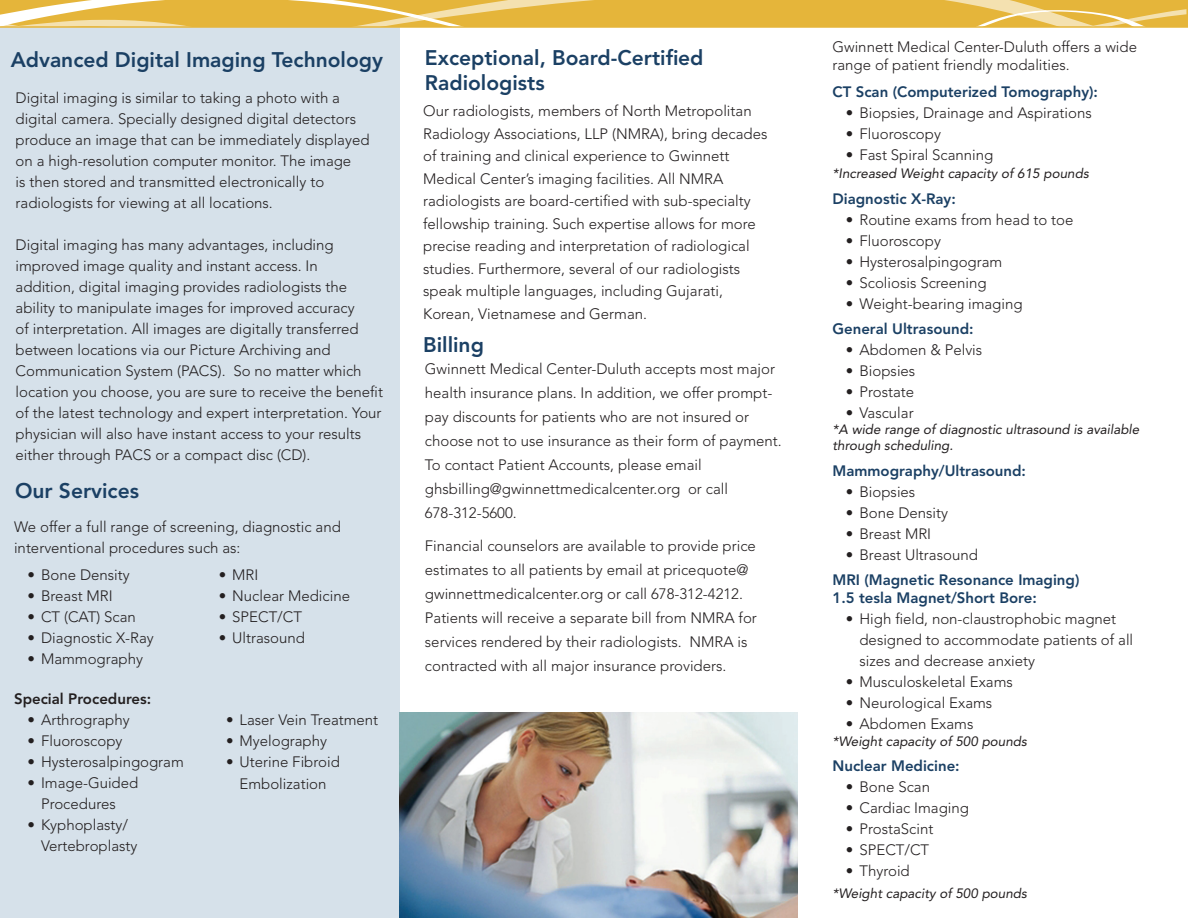
<style>
.page{position:relative;width:1188px;height:918px;background:#fff}
.page>*{position:absolute;margin:0;border:0;box-sizing:border-box;transform-origin:0 0}
.t1{font:800 21px "Avenir LT Std";color:#1b4064}
.t2{font:300 15px/21px "Avenir LT Std";color:#231f20}
.t3{font:800 15px/18px "Avenir LT Std";color:#1b4064}
.t4{font:800 15px "Avenir LT Std";color:#231f20}
.t5{font:italic 13.5px/16.2px "Avenir LT Std";color:#231f20}
</style>
<div class="page">
<div style="left:0;top:0;width:399px;height:918px;background:#d6e1ea"></div>
<svg style="left:0;top:0;width:1188px;height:28px"></svg>
<img style="left:399px;top:712px;width:399px;height:206px">
<p class="t1" style="left:11px;top:47px;width:374px">Advanced Digital Imaging Technology</p>
<p class="t2" style="left:16px;top:88px;width:355px">Digital imaging is similar to taking a photo with a digital camera. Specially designed digital detectors produce an image that can be immediately displayed on a high-resolution computer monitor. The image<br>is then stored and transmitted electronically to radiologists for viewing at all locations.</p>
<p class="t2" style="left:16px;top:235px;width:369px">Digital imaging has many advantages, including improved image quality and instant access. In<br>addition, digital imaging provides radiologists the ability to manipulate images for improved accuracy<br>of interpretation. All images are digitally transferred between locations via our Picture Archiving and Communication System (PACS). So no matter which location you choose, you are sure to receive the benefit of the latest technology and expert interpretation. Your physician will also have instant access to your results either through PACS or a compact disc (CD).</p>
<p class="t1" style="left:15px;top:478px;width:126px">Our Services</p>
<p class="t2" style="left:14px;top:516px;width:328px">We offer a full range of screening, diagnostic and interventional procedures such as:</p>
<p class="t2" style="left:28px;top:565px;width:104px">• Bone Density</p>
<p class="t2" style="left:28px;top:586px;width:87px">• Breast MRI</p>
<p class="t2" style="left:28px;top:607px;width:110px">• CT (CAT) Scan</p>
<p class="t2" style="left:28px;top:628px;width:128px">• Diagnostic X-Ray</p>
<p class="t2" style="left:28px;top:649px;width:117px">• Mammography</p>
<p class="t2" style="left:219px;top:565px;width:41px">• MRI</p>
<p class="t2" style="left:219px;top:586px;width:133px">• Nuclear Medicine</p>
<p class="t2" style="left:219px;top:607px;width:85px">• SPECT/CT</p>
<p class="t2" style="left:219px;top:628px;width:88px">• Ultrasound</p>
<p class="t4" style="left:14px;top:690px;width:139px">Special Procedures:</p>
<p class="t2" style="left:28px;top:710px;width:104px">• Arthrography</p>
<p class="t2" style="left:28px;top:731px;width:96px">• Fluoroscopy</p>
<p class="t2" style="left:28px;top:752px;width:158px">• Hysterosalpingogram</p>
<p class="t2" style="left:28px;top:773px;width:112px;text-align:center">• Image-Guided<br>Procedures</p>
<p class="t2" style="left:41px;top:815px;width:98px;text-indent:-14px">• Kyphoplasty/<br>Vertebroplasty</p>
<p class="t2" style="left:226px;top:710px;width:154px">• Laser Vein Treatment</p>
<p class="t2" style="left:226px;top:731px;width:103px">• Myelography</p>
<p class="t2" style="left:226px;top:751px;width:115px;line-height:21.6px;text-align:center">• Uterine Fibroid<br>Embolization</p>
<p class="t1" style="left:425px;top:46px;width:280px">Exceptional, Board-Certified</p>
<p class="t1" style="left:425px;top:71px;width:121px">Radiologists</p>
<p class="t2" style="left:423px;top:100px;width:346px;line-height:22.5px">Our radiologists, members of North Metropolitan Radiology Associations, LLP (NMRA), bring decades of training and clinical experience to Gwinnett Medical Center’s imaging facilities. All NMRA radiologists are board-certified with sub-specialty fellowship training. Such expertise allows for more precise reading and interpretation of radiological studies. Furthermore, several of our radiologists speak multiple languages, including Gujarati, Korean, Vietnamese and German.</p>
<p class="t1" style="left:423px;top:332px;width:62px">Billing</p>
<p class="t2" style="left:425px;top:356px;width:358px;line-height:24px">Gwinnett Medical Center-Duluth accepts most major health insurance plans. In addition, we offer prompt&shy;pay discounts for patients who are not insured or choose not to use insurance as their form of payment.<br>To contact Patient Accounts, please email ghsbilling@gwinnettmedicalcenter.org or call 678-312-5600.</p>
<p class="t2" style="left:425px;top:533px;width:334px;line-height:24px">Financial counselors are available to provide price estimates to all patients by email at pricequote@ gwinnettmedicalcenter.org or call 678-312-4212.<br>Patients will receive a separate bill from NMRA for services rendered by their radiologists. NMRA is contracted with all major insurance providers.</p>
<p class="t2" style="left:832px;top:38px;width:306px;line-height:18px">Gwinnett Medical Center-Duluth offers a wide range of patient friendly modalities.</p>
<p class="t3" style="left:832px;top:83px;width:267px">CT Scan (Computerized Tomography):</p>
<p class="t2" style="left:846px;top:102px;width:247px">• Biopsies, Drainage and Aspirations</p>
<p class="t2" style="left:846px;top:123px;width:96px">• Fluoroscopy</p>
<p class="t2" style="left:846px;top:144px;width:149px">• Fast Spiral Scanning</p>
<p class="t5" style="left:832px;top:166px;width:258px">*Increased Weight capacity of 615 pounds</p>
<p class="t3" style="left:832px;top:189px;width:125px">Diagnostic X-Ray:</p>
<p class="t2" style="left:846px;top:209px;width:229px">• Routine exams from head to toe</p>
<p class="t2" style="left:846px;top:230px;width:96px">• Fluoroscopy</p>
<p class="t2" style="left:846px;top:251px;width:158px">• Hysterosalpingogram</p>
<p class="t2" style="left:846px;top:272px;width:142px">• Scoliosis Screening</p>
<p class="t2" style="left:846px;top:293px;width:178px">• Weight-bearing imaging</p>
<p class="t3" style="left:832px;top:320px;width:143px">General Ultrasound:</p>
<p class="t2" style="left:846px;top:339px;width:138px">• Abdomen &amp; Pelvis</p>
<p class="t2" style="left:846px;top:360px;width:71px">• Biopsies</p>
<p class="t2" style="left:846px;top:381px;width:70px">• Prostate</p>
<p class="t2" style="left:846px;top:402px;width:69px">• Vascular</p>
<p class="t5" style="left:832px;top:422px;width:308px">*A wide range of diagnostic ultrasound is available through scheduling.</p>
<p class="t3" style="left:832px;top:462px;width:195px">Mammography/Ultrasound:</p>
<p class="t2" style="left:846px;top:481px;width:71px">• Biopsies</p>
<p class="t2" style="left:846px;top:502px;width:104px">• Bone Density</p>
<p class="t2" style="left:846px;top:523px;width:87px">• Breast MRI</p>
<p class="t2" style="left:846px;top:544px;width:133px">• Breast Ultrasound</p>
<p class="t3" style="left:832px;top:571px;width:248px">MRI (Magnetic Resonance Imaging)<br>1.5 tesla Magnet/Short Bore:</p>
<p class="t2" style="left:859px;top:609px;width:275px;text-indent:-14px">• High field, non-claustrophobic magnet designed to accommodate patients of all sizes and decrease anxiety</p>
<p class="t2" style="left:846px;top:672px;width:168px">• Musculoskeletal Exams</p>
<p class="t2" style="left:846px;top:693px;width:148px">• Neurological Exams</p>
<p class="t2" style="left:846px;top:714px;width:129px">• Abdomen Exams</p>
<p class="t5" style="left:832px;top:733px;width:196px">*Weight capacity of 500 pounds</p>
<p class="t3" style="left:832px;top:757px;width:129px">Nuclear Medicine:</p>
<p class="t2" style="left:846px;top:777px;width:86px">• Bone Scan</p>
<p class="t2" style="left:846px;top:798px;width:124px">• Cardiac Imaging</p>
<p class="t2" style="left:846px;top:819px;width:89px">• ProstaScint</p>
<p class="t2" style="left:846px;top:840px;width:85px">• SPECT/CT</p>
<p class="t2" style="left:846px;top:861px;width:65px">• Thyroid</p>
<p class="t5" style="left:832px;top:885px;width:196px">*Weight capacity of 500 pounds</p>
</div>
